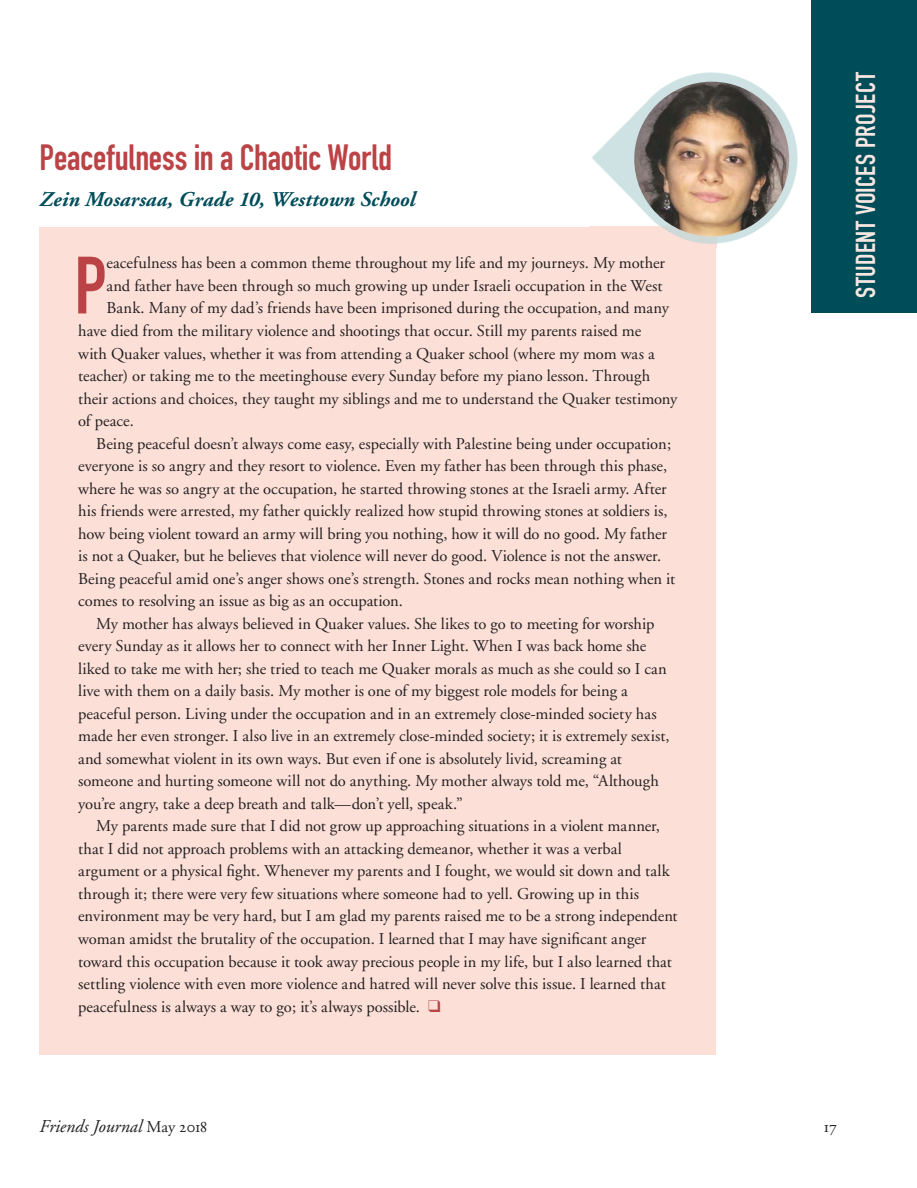
<style>
.page{position:relative;width:917px;height:1188px;background:#fff}
.page>*{position:absolute;margin:0;border:0;box-sizing:border-box;transform-origin:0 0}
.t1{font:700 79.65px "DIN Condensed";color:#bb4245}
.t2{font:700 36px "DIN Condensed";letter-spacing:-.005em;color:#bb4245}
.t3{font:700 27px "DIN Condensed";letter-spacing:.015em;color:#f6e7e2}
.t4{font:italic 700 21px "Adobe Garamond";letter-spacing:.005em;color:#004d5a}
.t5{font:italic 18px "Adobe Garamond";letter-spacing:-.005em;color:#231f20}
.t6{font:16.5px "Adobe Garamond";color:#231f20}
.t7{font:16.5px "Adobe Garamond Regular SC";color:#231f20}
.s1{color:#bb4245}
.s2{font-style:normal;font-size:16.5px}
.s3{font-family:"Adobe Garamond Regular SC";font-style:normal;font-size:16.5px}
</style>
<div class="page">
<div style="left:40px;top:226px;width:676px;height:828px;background:#fce0d8"></div>
<img style="left:591px;top:72px;width:207px;height:86px">
<img style="left:592px;top:158px;width:80px;height:68px">
<img style="left:716px;top:158px;width:82px;height:89px">
<img style="left:588px;top:226px;width:128px;height:18px">
<div style="left:810px;top:0;width:106px;height:312px;background:#004d5a"></div>
<img style="left:634px;top:82px;width:154px;height:154px;border-radius:77px">
<h2 class="t2" style="left:40px;top:133px;width:354px">Peacefulness in a Chaotic World</h2>
<p class="t4" style="left:40px;top:188px;width:377px">Zein Mosarsaa, Grade 10, Westtown School</p>
<h1 class="t1" style="left:74px;top:232px;width:34px">P</h1>
<p class="t6" style="left:106px;top:254px;width:559px">eacefulness has been a common theme throughout my life and my journeys. My mother</p>
<p class="t6" style="left:106px;top:277px;width:557px">and father have been through so much growing up under Israeli occupation in the West</p>
<p class="t6" style="left:106px;top:299px;width:564px">Bank. Many of my dad’s friends have been imprisoned during the occupation, and many</p>
<p class="t6" style="left:78px;top:322px;width:564px">have died from the military violence and shootings that occur. Still my parents raised me</p>
<p class="t6" style="left:78px;top:344px;width:577px">with Quaker values, whether it was from attending a Quaker school (where my mom was a</p>
<p class="t6" style="left:78px;top:367px;width:573px">teacher) or taking me to the meetinghouse every Sunday before my piano lesson. Through</p>
<p class="t6" style="left:78px;top:389px;width:600px">their actions and choices, they taught my siblings and me to understand the Quaker testimony</p>
<p class="t6" style="left:78px;top:412px;width:57px">of peace.</p>
<p class="t6" style="left:96px;top:434px;width:576px">Being peaceful doesn’t always come easy, especially with Palestine being under occupation;</p>
<p class="t6" style="left:78px;top:457px;width:590px">everyone is so angry and they resort to violence. Even my father has been through this phase,</p>
<p class="t6" style="left:78px;top:479px;width:589px">where he was so angry at the occupation, he started throwing stones at the Israeli army. After</p>
<p class="t6" style="left:78px;top:502px;width:590px">his friends were arrested, my father quickly realized how stupid throwing stones at soldiers is,</p>
<p class="t6" style="left:78px;top:524px;width:590px">how being violent toward an army will bring you nothing, how it will do no good. My father</p>
<p class="t6" style="left:78px;top:547px;width:584px">is not a Quaker, but he believes that violence will never do good. Violence is not the answer.</p>
<p class="t6" style="left:78px;top:569px;width:598px">Being peaceful amid one’s anger shows one’s strength. Stones and rocks mean nothing when it</p>
<p class="t6" style="left:78px;top:592px;width:326px">comes to resolving an issue as big as an occupation.</p>
<p class="t6" style="left:96px;top:614px;width:559px">My mother has always believed in Quaker values. She likes to go to meeting for worship</p>
<p class="t6" style="left:78px;top:637px;width:569px">every Sunday as it allows her to connect with her Inner Light. When I was back home she</p>
<p class="t6" style="left:78px;top:659px;width:590px">liked to take me with her; she tried to teach me Quaker morals as much as she could so I can</p>
<p class="t6" style="left:78px;top:682px;width:551px">live with them on a daily basis. My mother is one of my biggest role models for being a</p>
<p class="t6" style="left:78px;top:704px;width:580px">peaceful person. Living under the occupation and in an extremely close-minded society has</p>
<p class="t6" style="left:78px;top:727px;width:592px">made her even stronger. I also live in an extremely close-minded society; it is extremely sexist,</p>
<p class="t6" style="left:78px;top:749px;width:545px">and somewhat violent in its own ways. But even if one is absolutely livid, screaming at</p>
<p class="t6" style="left:78px;top:772px;width:582px">someone and hurting someone will not do anything. My mother always told me, “Although</p>
<p class="t6" style="left:78px;top:794px;width:386px">you’re angry, take a deep breath and talk—don’t yell, speak.”</p>
<p class="t6" style="left:96px;top:817px;width:565px">My parents made sure that I did not grow up approaching situations in a violent manner,</p>
<p class="t6" style="left:78px;top:839px;width:545px">that I did not approach problems with an attacking demeanor, whether it was a verbal</p>
<p class="t6" style="left:78px;top:862px;width:593px">argument or a physical fight. Whenever my parents and I fought, we would sit down and talk</p>
<p class="t6" style="left:78px;top:884px;width:562px">through it; there were very few situations where someone had to yell. Growing up in this</p>
<p class="t6" style="left:78px;top:907px;width:600px">environment may be very hard, but I am glad my parents raised me to be a strong independent</p>
<p class="t6" style="left:78px;top:929px;width:569px">woman amidst the brutality of the occupation. I learned that I may have significant anger</p>
<p class="t6" style="left:78px;top:952px;width:595px">toward this occupation because it took away precious people in my life, but I also learned that</p>
<p class="t6" style="left:78px;top:974px;width:589px">settling violence with even more violence and hatred will never solve this issue. I learned that</p>
<p class="t6" style="left:78px;top:997px;width:364px">peacefulness is always a way to go; it’s always possible. <span class="s1">❑</span></p>
<h3 class="t3" style="left:847px;top:298px;width:227px;rotate:-90deg">STUDENT VOICES PROJECT</h3>
<p class="t5" style="left:40px;top:1116px;width:169px">Friends Journal <span class="s2">May</span> <span class="s3">2018</span></p>
<p class="t7" style="left:823px;top:1117px;width:15px">17</p>
</div>
